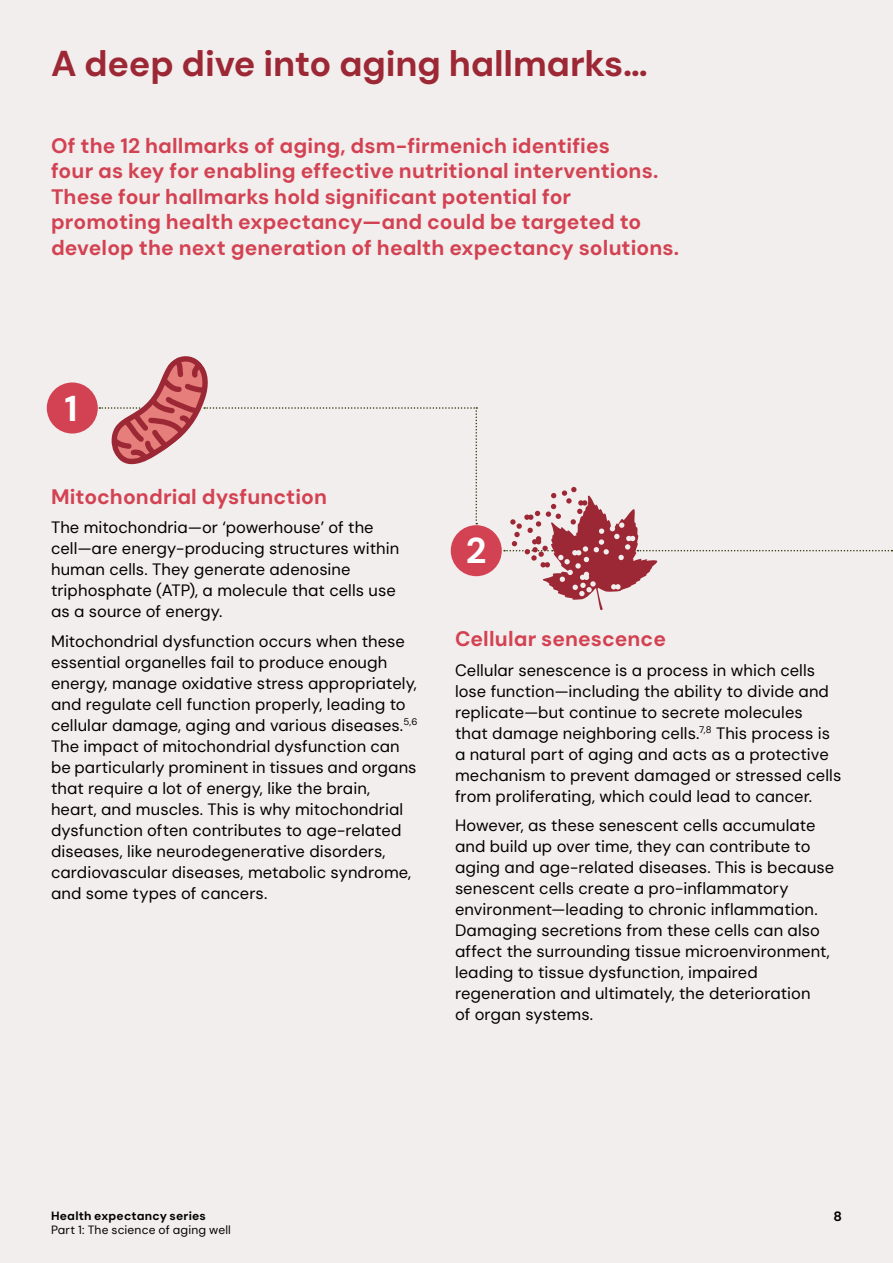
<style>
.page{position:relative;width:893px;height:1263px;background:#f2eeed}
.page>*{position:absolute;margin:0;border:0;box-sizing:border-box;transform-origin:0 0}
.t1{font:700 36px "DM Sans";letter-spacing:-.01em;color:#9d2835}
.t2{font:700 36px "DM Sans";color:#fff}
.t3{font:700 21px/25.5px "DM Sans";letter-spacing:.005em;color:#d34252}
.t4{font:16.5px/21px "DM Sans";letter-spacing:.005em;color:#000}
.t5{font:700 13.5px "DM Sans";color:#000}
.t6{font:12px "DM Sans";letter-spacing:.015em;color:#000}
.t7{font:700 12px "DM Sans";letter-spacing:.015em;color:#000}
</style>
<div class="page">
<div style="left:47px;top:382px;width:51px;height:51px;background:#d34252;border-radius:50%"></div>
<div style="left:451px;top:525px;width:51px;height:51px;background:#d34252;border-radius:50%"></div>
<svg style="left:504px;top:487px;width:388px;height:123px"></svg>
<svg style="left:99px;top:356px;width:378px;height:168px"></svg>
<h1 class="t1" style="left:51px;top:41px;width:598px">A deep dive into aging hallmarks…</h1>
<p class="t3" style="left:51px;top:133px;width:630px">Of the 12 hallmarks of aging, dsm-firmenich identifies<br>four as key for enabling effective nutritional interventions.<br>These four hallmarks hold significant potential for promoting health expectancy—and could be targeted to develop the next generation of health expectancy solutions.</p>
<h1 class="t2" style="left:64px;top:385px;width:15px">1</h1>
<p class="t3" style="left:51px;top:483px;width:277px">Mitochondrial dysfunction</p>
<p class="t4" style="left:51px;top:517px;width:350px">The mitochondria—or ‘powerhouse’ of the cell—are energy-producing structures within human cells. They generate adenosine triphosphate (ATP), a molecule that cells use as a source of energy.</p>
<p class="t4" style="left:51px;top:630px;width:368px">Mitochondrial dysfunction occurs when these essential organelles fail to produce enough energy, manage oxidative stress appropriately, and regulate cell function properly, leading to cellular damage, aging and various diseases.<sup>5,6<br></sup>The impact of mitochondrial dysfunction can be particularly prominent in tissues and organs that require a lot of energy, like the brain, heart, and muscles. This is why mitochondrial dysfunction often contributes to age-related diseases, like neurodegenerative disorders, cardiovascular diseases, metabolic syndrome, and some types of cancers.</p>
<p class="t3" style="left:455px;top:626px;width:212px">Cellular senescence</p>
<h1 class="t2" style="left:466px;top:528px;width:22px">2</h1>
<p class="t4" style="left:455px;top:659px;width:388px">Cellular senescence is a process in which cells lose function—including the ability to divide and replicate—but continue to secrete molecules<br>that damage neighboring cells.<sup>7,8</sup> This process is a natural part of aging and acts as a protective mechanism to prevent damaged or stressed cells from proliferating, which could lead to cancer.</p>
<p class="t4" style="left:455px;top:815px;width:381px">However, as these senescent cells accumulate and build up over time, they can contribute to aging and age-related diseases. This is because senescent cells create a pro-inflammatory environment—leading to chronic inflammation.<br>Damaging secretions from these cells can also affect the surrounding tissue microenvironment, leading to tissue dysfunction, impaired regeneration and ultimately, the deterioration<br>of organ systems.</p>
<p class="t7" style="left:51px;top:1208px;width:157px">Health expectancy series</p>
<p class="t6" style="left:51px;top:1222px;width:181px">Part 1: The science of aging well</p>
<p class="t5" style="left:833px;top:1208px;width:10px">8</p>
</div>
